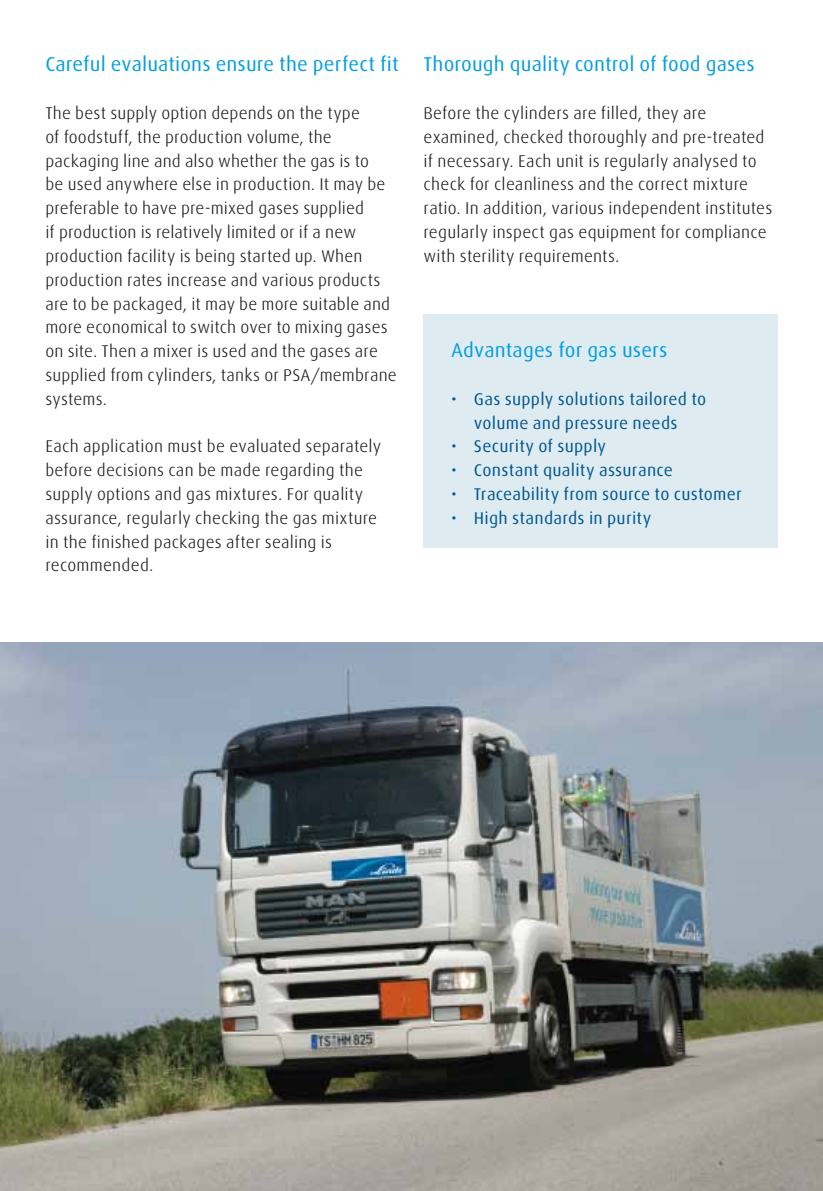
<style>
.page{position:relative;width:823px;height:1191px;background:#fff}
.page>*{position:absolute;margin:0;border:0;box-sizing:border-box;transform-origin:0 0}
.t1{font:20px "Linde Dax Global";letter-spacing:.005em;color:#009ee0}
.t2{font:300 17px/23.8px "Linde Dax Global";letter-spacing:.01em;color:#1a1817}
.t3{font:17px/23.8px "Linde Dax Global";letter-spacing:.015em;color:#005791;text-align:center}
</style>
<div class="page">
<div style="left:423px;top:314px;width:354px;height:233px;background:#deebf1"></div>
<img style="left:0;top:643px;width:822px;height:548px">
<p class="t1" style="left:45px;top:53px;width:355px">Careful evaluations ensure the perfect fit</p>
<p class="t2" style="left:45px;top:101px;width:353px">The best supply option depends on the type<br>of foodstuff, the production volume, the packaging line and also whether the gas is to<br>be used anywhere else in production. It may be preferable to have pre-mixed gases supplied<br>if production is relatively limited or if a new production facility is being started up. When production rates increase and various products are to be packaged, it may be more suitable and more economical to switch over to mixing gases on site. Then a mixer is used and the gases are supplied from cylinders, tanks or PSA/membrane systems.</p>
<p class="t2" style="left:45px;top:434px;width:337px">Each application must be evaluated separately before decisions can be made regarding the supply options and gas mixtures. For quality assurance, regularly checking the gas mixture in the finished packages after sealing is recommended.</p>
<p class="t1" style="left:423px;top:53px;width:332px">Thorough quality control of food gases</p>
<p class="t2" style="left:423px;top:101px;width:350px">Before the cylinders are filled, they are examined, checked thoroughly and pre-treated if necessary. Each unit is regularly analysed to check for cleanliness and the correct mixture ratio. In addition, various independent institutes regularly inspect gas equipment for compliance with sterility requirements.</p>
<p class="t1" style="left:451px;top:338px;width:218px">Advantages for gas users</p>
<p class="t3" style="left:451px;top:387px;width:256px">• Gas supply solutions tailored to volume and pressure needs</p>
<p class="t3" style="left:451px;top:434px;width:156px">• Security of supply</p>
<p class="t3" style="left:451px;top:458px;width:223px">• Constant quality assurance</p>
<p class="t3" style="left:451px;top:482px;width:292px">• Traceability from source to customer</p>
<p class="t3" style="left:451px;top:506px;width:201px">• High standards in purity</p>
</div>
